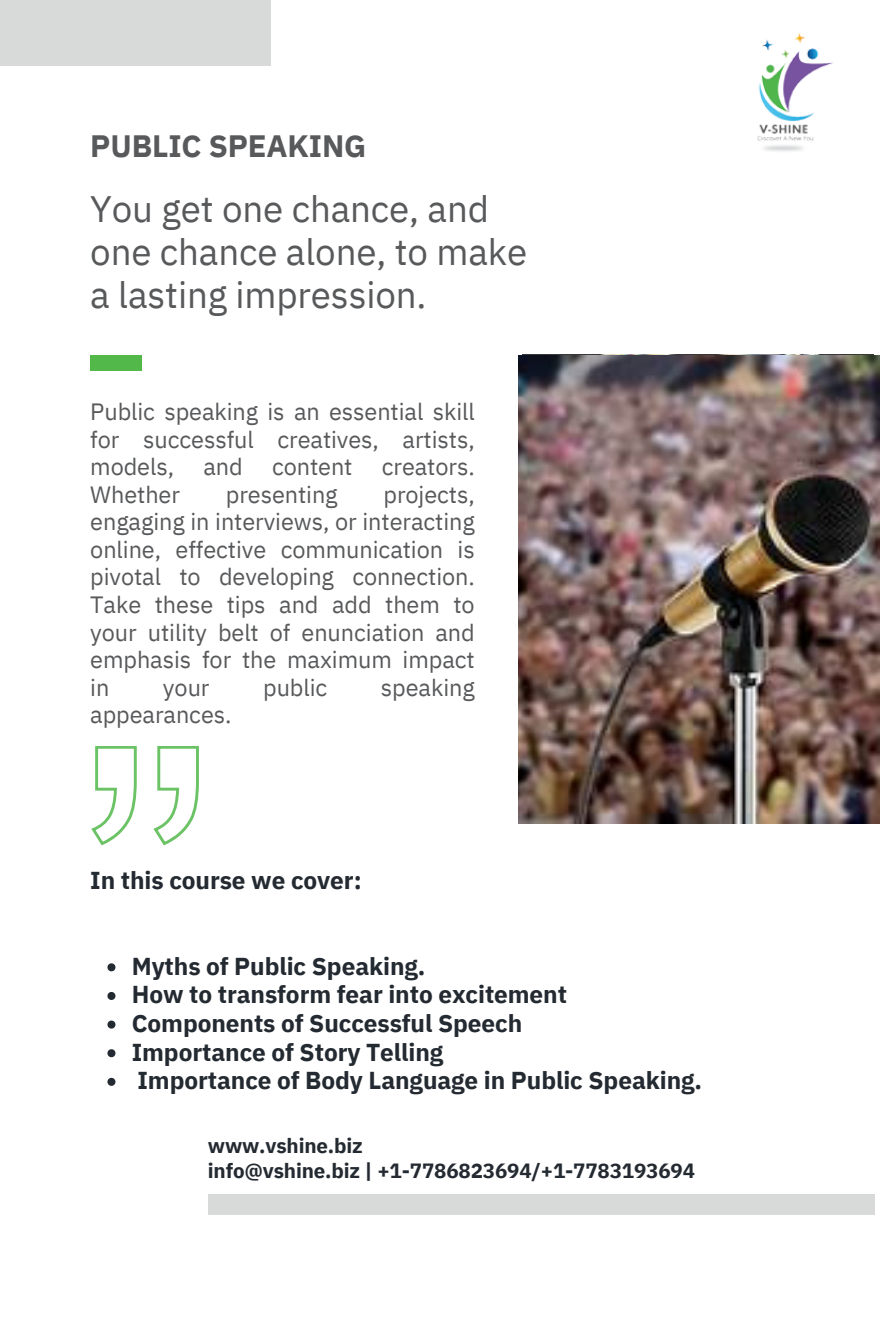
<style>
.page{position:relative;width:894px;height:1329px;background:#fff}
.page>*{position:absolute;margin:0;border:0;box-sizing:border-box;transform-origin:0 0}
.t1{font:36.8px/43px "IBM Plex Sans";letter-spacing:-.005em;color:#58595b}
.t2{font:700 30.8px "IBM Plex Sans";letter-spacing:-.005em;color:#58595b}
.t3{font:700 24.4px "IBM Plex Sans";letter-spacing:-.005em;color:#242a31}
.t4{font:23.6px/27.6px "IBM Plex Sans";letter-spacing:-.005em;color:#58595b;text-align:justify}
.t5{font:700 20.6px "IBM Plex Sans";letter-spacing:-.01em;color:#242a31}
</style>
<div class="page">
<div style="left:0;top:0;width:271px;height:66px;background:#d8dada"></div>
<svg style="left:91px;top:746px;width:108px;height:99px"></svg>
<div style="left:208px;top:1194px;width:667px;height:21px;background:#d8dada"></div>
<img style="left:90px;top:355px;width:52px;height:15px">
<img style="left:757px;top:33px;width:77px;height:118px">
<img style="left:518px;top:355px;width:362px;height:469px">
<svg style="left:107px;top:963px;width:8px;height:8px"></svg>
<svg style="left:107px;top:992px;width:8px;height:8px"></svg>
<svg style="left:107px;top:1021px;width:8px;height:8px"></svg>
<svg style="left:107px;top:1049px;width:8px;height:8px"></svg>
<svg style="left:107px;top:1078px;width:8px;height:8px"></svg>
<p class="t2" style="left:90px;top:126px;width:278px">PUBLIC SPEAKING</p>
<h3 class="t1" style="left:90px;top:187px;width:438px">You get one chance, and one chance alone, to make a lasting impression.</h3>
<h2 class="t4" style="left:90px;top:398px;width:386px">Public speaking is an essential skill for successful creatives, artists, models, and content creators.<br>Whether</h2>
<h2 class="t4" style="left:90px;top:480px;width:386px;text-indent:293px">projects, engaging in interviews, or interacting online, effective communication is pivotal to developing connection.<br>Take these tips and add them to your utility belt of enunciation and emphasis for the maximum impact in</h2>
<h2 class="t4" style="left:226px;top:480px;width:113px">presenting</h2>
<h2 class="t4" style="left:163px;top:673px;width:48px">your</h2>
<h2 class="t4" style="left:263px;top:673px;width:66px">public</h2>
<h2 class="t4" style="left:381px;top:673px;width:95px">speaking</h2>
<h2 class="t4" style="left:90px;top:701px;width:143px">appearances.</h2>
<p class="t3" style="left:90px;top:864px;width:273px">In this course we cover:</p>
<h1 class="t3" style="left:132px;top:950px;width:295px">Myths of Public Speaking.</h1>
<p class="t3" style="left:132px;top:978px;width:437px">How to transform fear into excitement</p>
<h4 class="t3" style="left:132px;top:1007px;width:392px">Components of Successful Speech</h4>
<p class="t3" style="left:132px;top:1036px;width:313px">Importance of Story Telling</p>
<p class="t3" style="left:137px;top:1064px;width:566px">Importance of Body Language in Public Speaking.</p>
<p class="t5" style="left:208px;top:1132px;width:156px">www.vshine.biz</p>
<p class="t5" style="left:208px;top:1157px;width:489px">info@vshine.biz | +1-7786823694/+1-7783193694</p>
</div>
